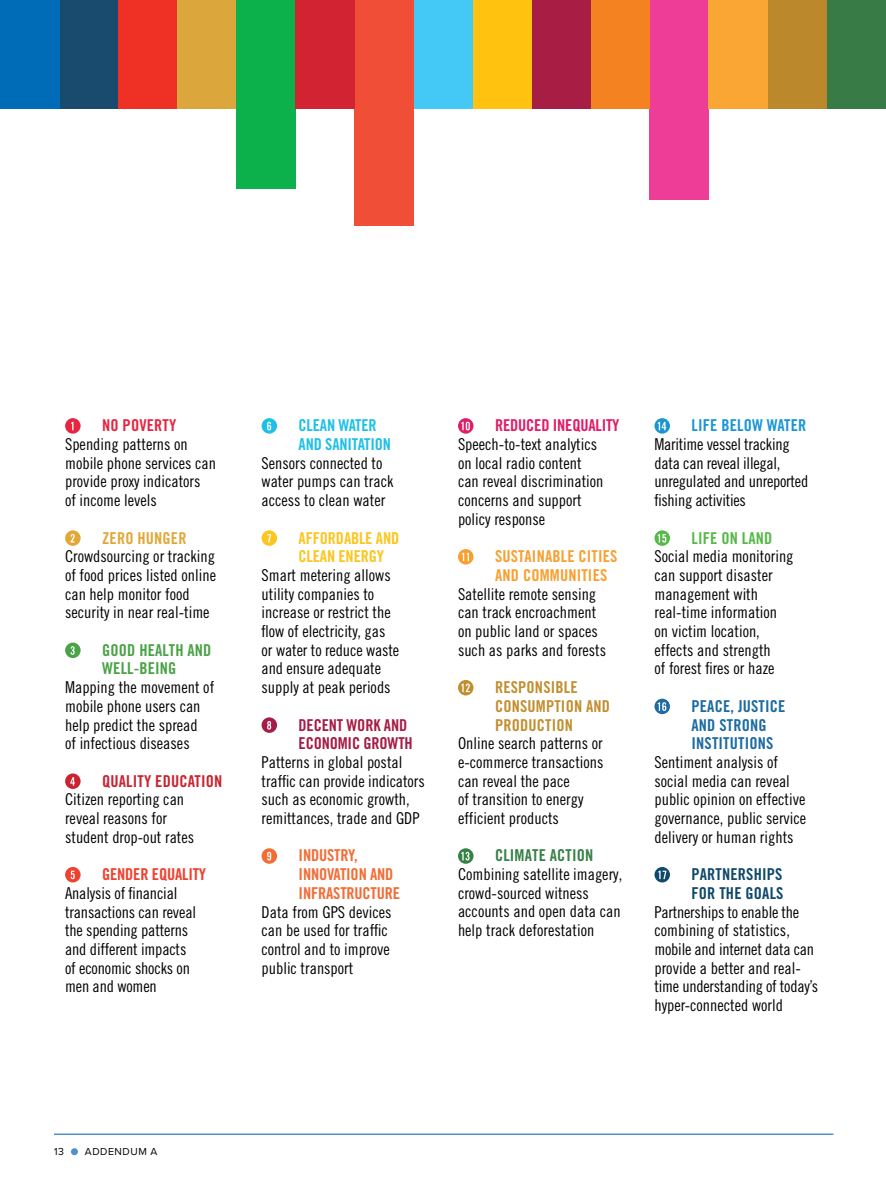
<style>
.page{position:relative;width:886px;height:1188px;background:#fff}
.page>*{position:absolute;margin:0;border:0;box-sizing:border-box;transform-origin:0 0}
.t1{font:16.35px/18.8px "Trade Gothic Cond Eighteen";color:#000}
.t2{font:16.35px/18.8px "Trade Gothic Bold Cond Twenty";letter-spacing:-.01em;color:#f36c35}
.t3{font:16.35px/18.8px "Trade Gothic Bold Cond Twenty";letter-spacing:.01em;color:#c18f2e}
.t4{font:16.35px/18.8px "Trade Gothic Bold Cond Twenty";letter-spacing:.01em;color:#1d6ba1}
.t5{font:16.35px/18.8px "Trade Gothic Bold Cond Twenty";letter-spacing:.01em;color:#f99f2f}
.t6{font:16.35px/18.8px "Trade Gothic Bold Cond Twenty";letter-spacing:-.01em;color:#a51d46}
.t7{font:16.35px/18.8px "Trade Gothic Bold Cond Twenty";letter-spacing:-.01em;color:#fcc61f}
.t8{font:16.35px/18.8px "Trade Gothic Bold Cond Twenty";letter-spacing:.01em;color:#4aa347}
.t9{font:16.35px/18.8px "Trade Gothic Bold Cond Twenty";letter-spacing:-.01em;color:#1ec0e8}
.t10{font:16.35px/18.8px "Trade Gothic Bold Cond Twenty";letter-spacing:.01em;color:#0f496b}
.t11{font:16.35px "Trade Gothic Bold Cond Twenty";letter-spacing:-.01em;color:#e11c68}
.t12{font:16.35px "Trade Gothic Bold Cond Twenty";letter-spacing:.01em;color:#ca2431}
.t13{font:16.35px "Trade Gothic Bold Cond Twenty";letter-spacing:-.01em;color:#ef4130}
.t14{font:16.35px "Trade Gothic Bold Cond Twenty";letter-spacing:.01em;color:#1a96d4}
.t15{font:16.35px "Trade Gothic Bold Cond Twenty";letter-spacing:.01em;color:#378147}
.t16{font:16.35px "Trade Gothic Bold Cond Twenty";letter-spacing:.01em;color:#e1a838}
.t17{font:16.35px "Trade Gothic Bold Cond Twenty";letter-spacing:.01em;color:#57b949}
.t18{font:16.35px "Trade Gothic Bold Cond Twenty";letter-spacing:.01em;color:#e72541}
.t19{font:10.5px "Proxima Nova";letter-spacing:.05em;color:#000}
</style>
<div class="page">
<div style="left:649px;top:0;width:59px;height:200px;background:#ee3d96"></div>
<div style="left:590px;top:0;width:59px;height:108px;background:#f58220"></div>
<div style="left:59px;top:0;width:59px;height:108px;background:#184b6e"></div>
<div style="left:531px;top:0;width:59px;height:108px;background:#a71d44"></div>
<div style="left:118px;top:0;width:59px;height:108px;background:#ee3124"></div>
<div style="left:472px;top:0;width:59px;height:108px;background:#ffc20e"></div>
<div style="left:177px;top:0;width:59px;height:108px;background:#dba73c"></div>
<div style="left:413px;top:0;width:59px;height:108px;background:#44c8f5"></div>
<div style="left:236px;top:0;width:59px;height:189px;background:#0db14b"></div>
<div style="left:827px;top:0;width:59px;height:108px;background:#387b46"></div>
<div style="left:0;top:0;width:59px;height:108px;background:#006cb7"></div>
<div style="left:768px;top:0;width:59px;height:108px;background:#bb892c"></div>
<div style="left:354px;top:0;width:59px;height:226px;background:#f04e37"></div>
<div style="left:708px;top:0;width:60px;height:108px;background:#faa634"></div>
<div style="left:295px;top:0;width:59px;height:108px;background:#d22333"></div>
<svg style="left:65px;top:418px;width:16px;height:16px"></svg>
<svg style="left:65px;top:530px;width:16px;height:16px"></svg>
<svg style="left:65px;top:643px;width:16px;height:15px"></svg>
<svg style="left:65px;top:773px;width:16px;height:16px"></svg>
<svg style="left:65px;top:867px;width:16px;height:15px"></svg>
<svg style="left:261px;top:418px;width:16px;height:16px"></svg>
<svg style="left:261px;top:530px;width:16px;height:16px"></svg>
<svg style="left:261px;top:717px;width:16px;height:16px"></svg>
<svg style="left:261px;top:848px;width:16px;height:16px"></svg>
<svg style="left:458px;top:418px;width:15px;height:16px"></svg>
<svg style="left:458px;top:549px;width:15px;height:16px"></svg>
<svg style="left:458px;top:680px;width:15px;height:15px"></svg>
<svg style="left:458px;top:848px;width:15px;height:16px"></svg>
<svg style="left:654px;top:418px;width:16px;height:16px"></svg>
<svg style="left:654px;top:530px;width:16px;height:16px"></svg>
<svg style="left:654px;top:699px;width:16px;height:15px"></svg>
<svg style="left:654px;top:867px;width:16px;height:15px"></svg>
<hr style="left:54px;top:1134px;width:779px;height:1px;background:#5091cd">
<div style="left:71px;top:1148px;width:7px;height:7px;background:#5091cd;border-radius:50%"></div>
<p class="t18" style="left:102px;top:416px;width:76px">NO POVERTY</p>
<p class="t1" style="left:65px;top:435px;width:152px">Spending patterns on mobile phone services can provide proxy indicators<br>of income levels</p>
<p class="t16" style="left:102px;top:528px;width:86px">ZERO HUNGER</p>
<p class="t1" style="left:65px;top:547px;width:152px">Crowdsourcing or tracking of food prices listed online can help monitor food security in near real-time</p>
<p class="t8" style="left:102px;top:640px;width:111px">GOOD HEALTH AND<br>WELL-BEING</p>
<p class="t1" style="left:65px;top:678px;width:151px">Mapping the movement of mobile phone users can help predict the spread<br>of infectious diseases</p>
<p class="t12" style="left:102px;top:771px;width:122px">QUALITY EDUCATION</p>
<p class="t1" style="left:65px;top:790px;width:131px">Citizen reporting can reveal reasons for student drop-out rates</p>
<p class="t13" style="left:102px;top:864px;width:106px">GENDER EQUALITY</p>
<p class="t1" style="left:65px;top:883px;width:132px">Analysis of financial transactions can reveal the spending patterns and different impacts of economic shocks on men and women</p>
<p class="t9" style="left:298px;top:416px;width:94px">CLEAN WATER<br>AND SANITATION</p>
<p class="t1" style="left:261px;top:453px;width:133px">Sensors connected to water pumps can track access to clean water</p>
<p class="t7" style="left:298px;top:528px;width:102px">AFFORDABLE AND<br>CLEAN ENERGY</p>
<p class="t1" style="left:261px;top:566px;width:139px">Smart metering allows utility companies to increase or restrict the flow of electricity, gas or water to reduce waste and ensure adequate supply at peak periods</p>
<p class="t6" style="left:298px;top:715px;width:116px">DECENT WORK AND<br>ECONOMIC GROWTH</p>
<p class="t1" style="left:261px;top:753px;width:165px">Patterns in global postal traffic can provide indicators such as economic growth, remittances, trade and GDP</p>
<p class="t2" style="left:298px;top:846px;width:103px">INDUSTRY,<br>INNOVATION AND<br>INFRASTRUCTURE</p>
<p class="t1" style="left:261px;top:902px;width:131px">Data from GPS devices can be used for traffic control and to improve public transport</p>
<p class="t11" style="left:495px;top:416px;width:126px">REDUCED INEQUALITY</p>
<p class="t1" style="left:458px;top:435px;width:147px">Speech-to-text analytics on local radio content can reveal discrimination concerns and support policy response</p>
<p class="t5" style="left:495px;top:547px;width:124px">SUSTAINABLE CITIES<br>AND COMMUNITIES</p>
<p class="t1" style="left:458px;top:584px;width:150px">Satellite remote sensing can track encroachment on public land or spaces such as parks and forests</p>
<p class="t3" style="left:495px;top:678px;width:117px">RESPONSIBLE<br>CONSUMPTION AND<br>PRODUCTION</p>
<p class="t1" style="left:458px;top:734px;width:147px">Online search patterns or e-commerce transactions can reveal the pace<br>of transition to energy efficient products</p>
<p class="t15" style="left:495px;top:846px;width:100px">CLIMATE ACTION</p>
<p class="t1" style="left:458px;top:865px;width:166px">Combining satellite imagery, crowd-sourced witness accounts and open data can help track deforestation</p>
<p class="t14" style="left:691px;top:416px;width:116px">LIFE BELOW WATER</p>
<p class="t1" style="left:654px;top:435px;width:155px">Maritime vessel tracking data can reveal illegal, unregulated and unreported fishing activities</p>
<p class="t17" style="left:691px;top:528px;width:82px">LIFE ON LAND</p>
<p class="t1" style="left:654px;top:547px;width:141px">Social media monitoring can support disaster management with real-time information on victim location, effects and strength<br>of forest fires or haze</p>
<p class="t4" style="left:691px;top:697px;width:95px">PEACE, JUSTICE<br>AND STRONG<br>INSTITUTIONS</p>
<p class="t1" style="left:654px;top:753px;width:153px">Sentiment analysis of social media can reveal public opinion on effective governance, public service delivery or human rights</p>
<p class="t10" style="left:691px;top:865px;width:93px">PARTNERSHIPS<br>FOR THE GOALS</p>
<p class="t1" style="left:654px;top:902px;width:165px">Partnerships to enable the combining of statistics, mobile and internet data can provide a better and real&shy;time understanding of today’s hyper-connected world</p>
<p class="t19" style="left:54px;top:1144px;width:11px">13</p>
<p class="t19" style="left:85px;top:1144px;width:74px">ADDENDUM A</p>
</div>
